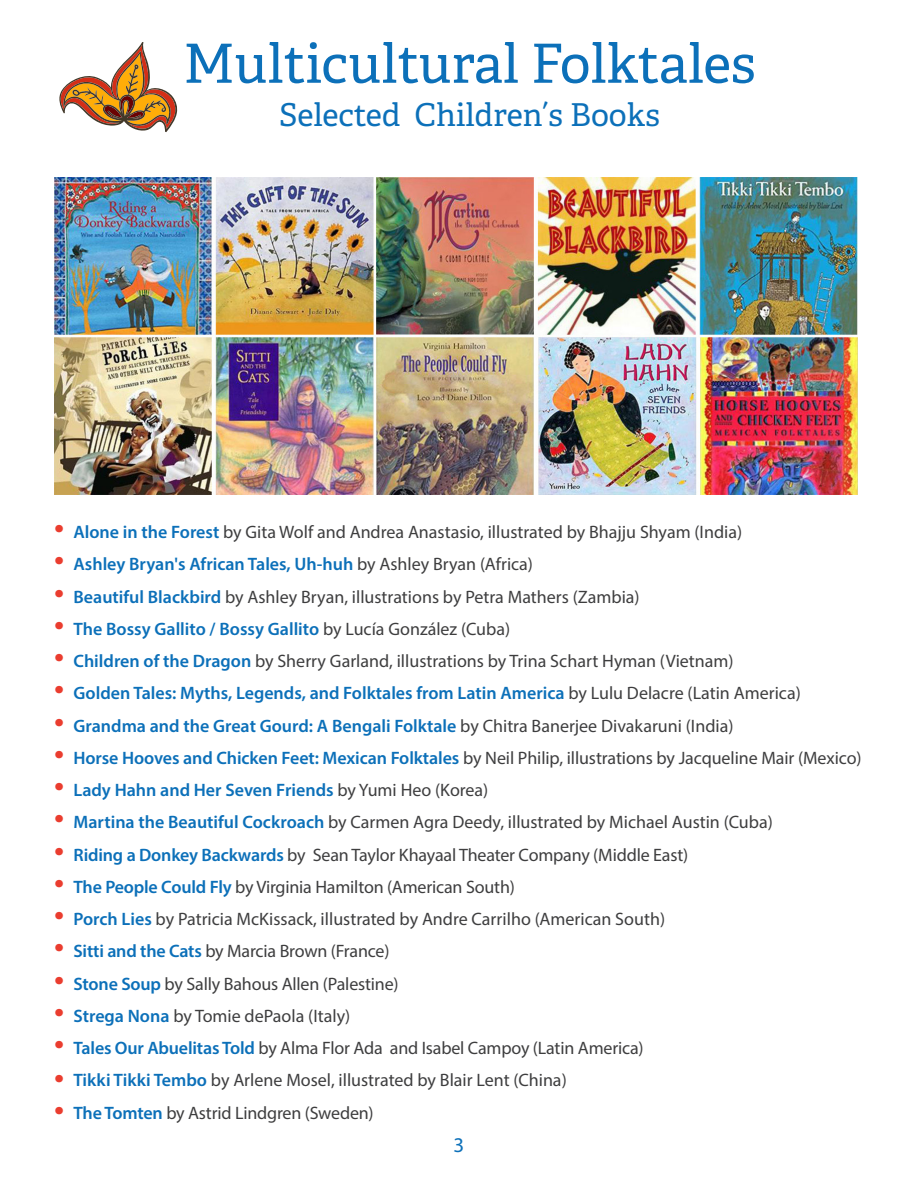
<style>
.page{position:relative;width:918px;height:1188px;background:#fff}
.page>*{position:absolute;margin:0;border:0;box-sizing:border-box;transform-origin:0 0}
.t1{font:54px "Adelle PE";color:#0c70b9}
.t2{font:31.5px "Adelle PE";color:#0c70b9}
.t3{font:21px "Myriad Pro";color:#0c70b9}
.t4{font:18px "Myriad Pro";letter-spacing:-.005em;color:#3e3e3f}
.t5{font:600 18px "Myriad Pro";color:#0c70b9}
.s1{font-size:36px;color:#ea3d2f}
.s2{font-weight:600;color:#0c70b9}
.s3{font-weight:400;font-size:36px;color:#ea3d2f}
.s4{font-weight:400;color:#3e3e3f}
</style>
<div class="page">
<img style="left:54px;top:177px;width:804px;height:318px">
<svg style="left:59px;top:42px;width:119px;height:90px"></svg>
<p class="t1" style="left:183px;top:24px;width:574px">Multicultural Folktales</p>
<p class="t2" style="left:279px;top:91px;width:382px">Selected Childrenʹs Books</p>
<p class="t4" style="left:54px;top:521px;width:690px"><span class="s1">•</span> <span class="s2">Alone in the Forest</span> by Gita Wolf and Andrea Anastasio, illustrated by Bhajju Shyam (India)</p>
<p class="t5" style="left:54px;top:553px;width:481px"><span class="s3">•</span> Ashley Bryan's African Tales, Uh-huh <span class="s4">by Ashley Bryan (Africa)</span></p>
<p class="t4" style="left:54px;top:585px;width:587px"><span class="s1">•</span> <span class="s2">Beautiful Blackbird</span> by Ashley Bryan, illustrations by Petra Mathers (Zambia)</p>
<p class="t5" style="left:54px;top:617px;width:458px"><span class="s3">•</span> The Bossy Gallito / Bossy Gallito <span class="s4">by Lucía González (Cuba)</span></p>
<p class="t4" style="left:54px;top:650px;width:681px"><span class="s1">•</span> <span class="s2">Children of the Dragon</span> by Sherry Garland, illustrations by Trina Schart Hyman (Vietnam)</p>
<p class="t5" style="left:54px;top:682px;width:748px"><span class="s3">•</span> Golden Tales: Myths, Legends, and Folktales from Latin America <span class="s4">by Lulu Delacre (Latin America)</span></p>
<p class="t5" style="left:54px;top:714px;width:681px"><span class="s3">•</span> Grandma and the Great Gourd: A Bengali Folktale <span class="s4">by Chitra Banerjee Divakaruni (India)</span></p>
<p class="t4" style="left:54px;top:747px;width:809px"><span class="s1">•</span> <span class="s2">Horse Hooves and Chicken Feet: Mexican Folktales</span> by Neil Philip, illustrations by Jacqueline Mair (Mexico)</p>
<p class="t5" style="left:54px;top:779px;width:436px"><span class="s3">•</span> Lady Hahn and Her Seven Friends <span class="s4">by Yumi Heo (Korea)</span></p>
<p class="t4" style="left:54px;top:811px;width:720px"><span class="s1">•</span> <span class="s2">Martina the Beautiful Cockroach</span> by Carmen Agra Deedy, illustrated by Michael Austin (Cuba)</p>
<p class="t4" style="left:54px;top:843px;width:636px"><span class="s1">•</span> <span class="s2">Riding a Donkey Backwards</span> by Sean Taylor Khayaal Theater Company (Middle East)</p>
<p class="t4" style="left:54px;top:876px;width:462px"><span class="s1">•</span> <span class="s2">The People Could Fly</span> by Virginia Hamilton (American South)</p>
<p class="t4" style="left:54px;top:908px;width:613px"><span class="s1">•</span> <span class="s2">Porch Lies</span> by Patricia McKissack, illustrated by Andre Carrilho (American South)</p>
<p class="t4" style="left:54px;top:940px;width:337px"><span class="s1">•</span> <span class="s2">Sitti and the Cats</span> by Marcia Brown (France)</p>
<p class="t4" style="left:54px;top:972px;width:346px"><span class="s1">•</span> <span class="s2">Stone Soup</span> by Sally Bahous Allen (Palestine)</p>
<p class="t4" style="left:54px;top:1005px;width:298px"><span class="s1">•</span> <span class="s2">Strega Nona</span> by Tomie dePaola (Italy)</p>
<p class="t4" style="left:54px;top:1037px;width:591px"><span class="s1">•</span> <span class="s2">Tales Our Abuelitas Told</span> by Alma Flor Ada and Isabel Campoy (Latin America)</p>
<p class="t4" style="left:54px;top:1069px;width:514px"><span class="s1">•</span> <span class="s2">Tikki Tikki Tembo</span> by Arlene Mosel, illustrated by Blair Lent (China)</p>
<p class="t4" style="left:54px;top:1101px;width:321px"><span class="s1">•</span> <span class="s2">The Tomten</span> by Astrid Lindgren (Sweden)</p>
<p class="t3" style="left:454px;top:1132px;width:12px">3</p>
</div>
